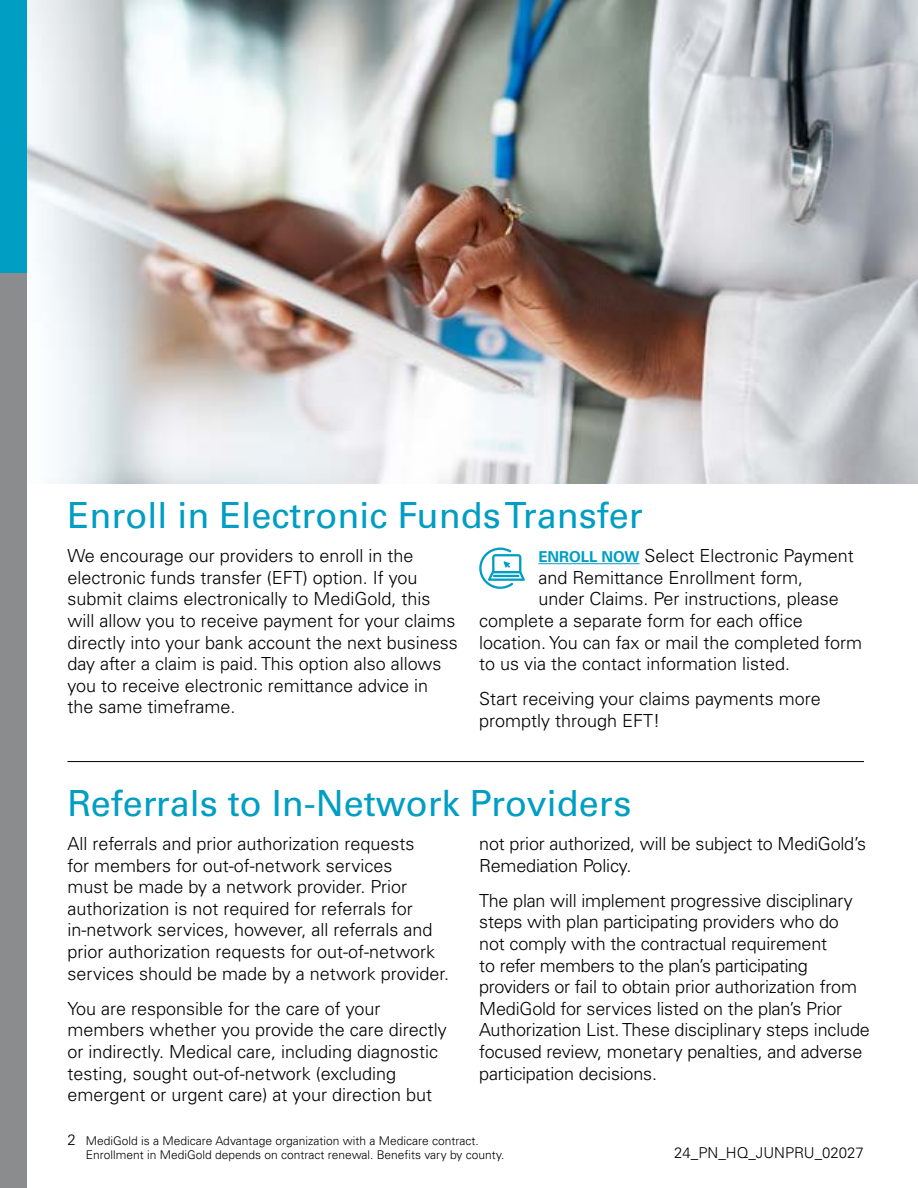
<style>
.page{position:relative;width:918px;height:1188px;background:#fff}
.page>*{position:absolute;margin:0;border:0;box-sizing:border-box;transform-origin:0 0}
.t1{font:36px "Univers LT Std";color:#009ec3}
.t2{font:300 18px/21.6px "Univers LT Std";color:#000}
.t3{font:300 15px "Univers LT Std";color:#000}
.t4{font:300 12px/14.4px "Univers LT Std";color:#000}
.s1{font-weight:700;font-size:15px;color:#009ec3}
.s2{font-size:15px}
</style>
<div class="page">
<img style="left:27px;top:1px;width:891px;height:483px">
<div style="left:0;top:0;width:27px;height:273px;background:#009ec3"></div>
<div style="left:0;top:273px;width:27px;height:915px;background:#8a8c8e"></div>
<hr style="left:68px;top:761px;width:796px;height:1px;background:#000">
<hr style="left:538px;top:563px;width:102px;height:1px;background:#009ec3">
<svg style="left:479px;top:548px;width:46px;height:41px"></svg>
<h1 class="t1" style="left:68px;top:494px;width:577px">Enroll in Electronic Funds Transfer</h1>
<p class="t2" style="left:68px;top:545px;width:392px">We encourage our providers to enroll in the electronic funds transfer (EFT) option. If you submit claims electronically to MediGold, this will allow you to receive payment for your claims directly into your bank account the next business day after a claim is paid. This option also allows you to receive electronic remittance advice in the same timeframe.</p>
<p class="t2" style="left:538px;top:545px;width:317px"><span class="s1">ENROLL NOW</span> Select Electronic Payment</p>
<p class="t2" style="left:538px;top:567px;width:266px">and Remittance Enrollment form,</p>
<p class="t2" style="left:538px;top:588px;width:302px">under Claims. Per instructions, please</p>
<p class="t2" style="left:479px;top:610px;width:325px">complete a separate form for each office</p>
<p class="t2" style="left:479px;top:631px;width:384px">location. You can fax or mail the completed form</p>
<p class="t2" style="left:479px;top:653px;width:313px">to us via the contact information listed.</p>
<p class="t2" style="left:479px;top:688px;width:343px">Start receiving your claims payments more promptly through EFT!</p>
<h1 class="t1" style="left:68px;top:781px;width:565px">Referrals to In-Network Providers</h1>
<p class="t2" style="left:68px;top:833px;width:383px">All referrals and prior authorization requests<br>for members for out-of-network services<br>must be made by a network provider. Prior authorization is not required for referrals for in-network services, however, all referrals and prior authorization requests for out-of-network services should be made by a network provider.</p>
<p class="t2" style="left:68px;top:998px;width:381px">You are responsible for the care of your members whether you provide the care directly or indirectly. Medical care, including diagnostic testing, sought out-of-network (excluding emergent or urgent care) at your direction but</p>
<p class="t2" style="left:479px;top:833px;width:389px">not prior authorized, will be subject to MediGold’s<br>Remediation Policy.</p>
<p class="t2" style="left:479px;top:890px;width:392px">The plan will implement progressive disciplinary steps with plan participating providers who do<br>not comply with the contractual requirement<br>to refer members to the plan’s participating providers or fail to obtain prior authorization from MediGold for services listed on the plan’s Prior Authorization List. These disciplinary steps include focused review, monetary penalties, and adverse participation decisions.</p>
<p class="t4" style="left:86px;top:1133px;width:420px;text-indent:-18px"><span class="s2">2</span> MediGold is a Medicare Advantage organization with a Medicare contract.<br>Enrollment in MediGold depends on contract renewal. Benefits vary by county.</p>
<p class="t3" style="left:674px;top:1143px;width:191px">24_PN_HQ_JUNPRU_02027</p>
</div>
